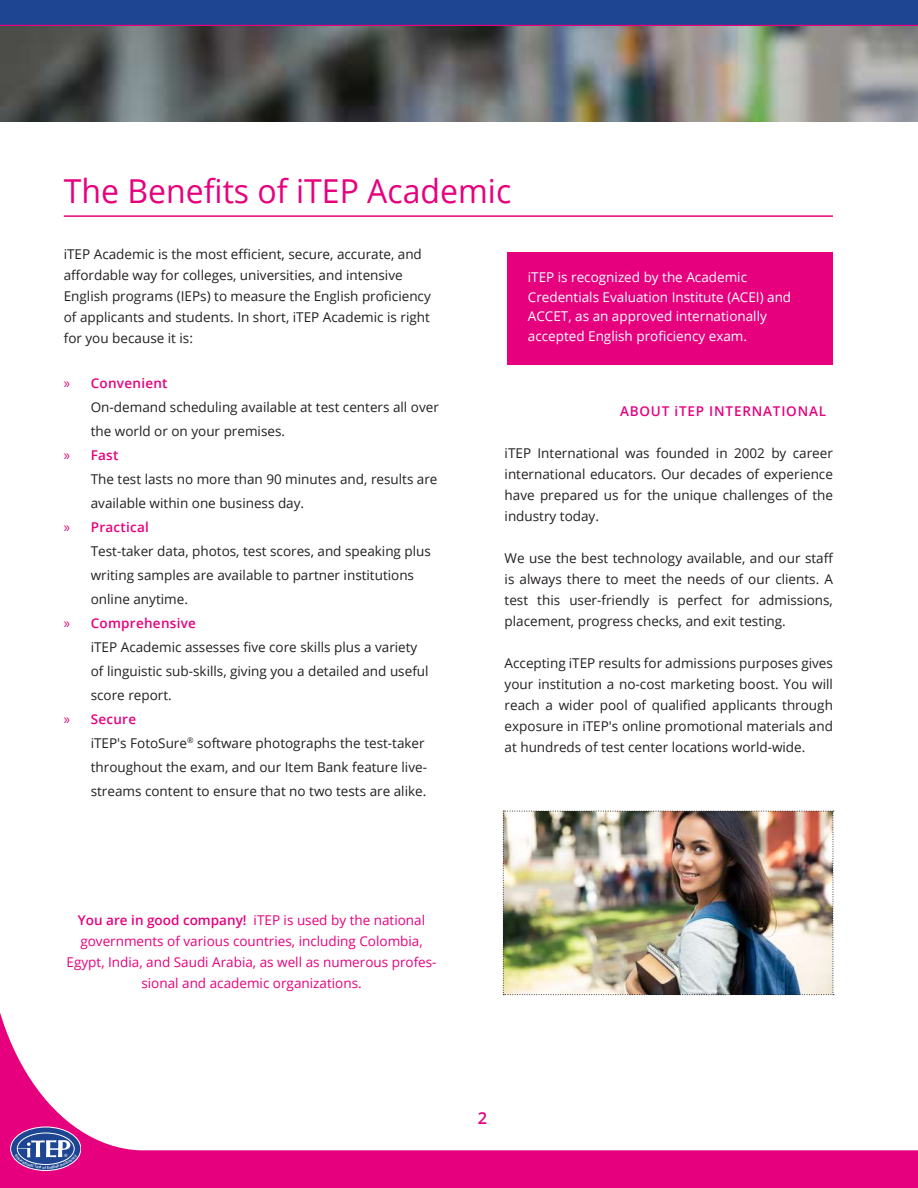
<style>
.page{position:relative;width:918px;height:1188px;background:#fff}
.page>*{position:absolute;margin:0;border:0;box-sizing:border-box;transform-origin:0 0}
.t1{font:33px "Open Sans";color:#e6007e}
.t2{font:600 16.5px "Open Sans";color:#e6007e}
.t3{font:13.5px/21px "Open Sans";color:#231f20;text-align:justify}
.t4{font:13.5px/21px "Open Sans";color:#e6007e;text-align:center}
.t5{font:13.5px/19.5px "Open Sans";color:#fff}
.t6{font:600 13.5px "Open Sans";letter-spacing:.02em;color:#e6007e}
.t7{font:600 13.5px "Open Sans";letter-spacing:.06em;color:#e6007e}
.t8{font:4.5px "Roboto";color:#fff}
.s1{font-family:"Myriad Pro";font-weight:400;font-size:15px}
.s2{font-weight:600}
</style>
<div class="page">
<svg style="left:0;top:920px;width:918px;height:268px"></svg>
<svg style="left:0;top:0;width:918px;height:26px;background:#264190"></svg>
<svg style="left:11px;top:1127px;width:70px;height:43px"></svg>
<div style="left:11px;top:1127px;width:70px;height:44px;border:1px solid #fff;border-radius:50%"></div>
<div style="left:17px;top:1133px;width:57px;height:32px;border:1px solid #fff;border-radius:50%"></div>
<img style="left:0;top:26px;width:918px;height:96px">
<hr style="left:64px;top:215px;width:769px;height:2px;background:#e6007e">
<div style="left:508px;top:252px;width:325px;height:113px;background:#e6007e"></div>
<img style="left:503px;top:811px;width:331px;height:184px">
<svg style="left:15px;top:1140px;width:63px;height:29px;background:#6670ac"></svg>
<h1 class="t1" style="left:64px;top:169px;width:449px">The Benefits of iTEP Academic</h1>
<p class="t3" style="left:64px;top:243px;width:369px;text-align:left">iTEP Academic is the most efficient, secure, accurate, and affordable way for colleges, universities, and intensive English programs (IEPs) to measure the English proficiency of applicants and students. In short, iTEP Academic is right for you because it is:</p>
<p class="t6" style="left:64px;top:374px;width:105px"><span class="s1">»</span> Convenient</p>
<p class="t3" style="left:91px;top:396px;width:350px">On-demand scheduling available at test centers all over</p>
<p class="t3" style="left:91px;top:420px;width:196px">the world or on your premises.</p>
<p class="t6" style="left:64px;top:446px;width:56px"><span class="s1">»</span> Fast</p>
<p class="t3" style="left:91px;top:468px;width:348px">The test lasts no more than 90 minutes and, results are</p>
<p class="t3" style="left:91px;top:492px;width:215px">available within one business day.</p>
<p class="t6" style="left:64px;top:518px;width:87px"><span class="s1">»</span> Practical</p>
<p class="t3" style="left:91px;top:540px;width:342px">Test-taker data, photos, test scores, and speaking plus</p>
<p class="t3" style="left:91px;top:564px;width:325px">writing samples are available to partner institutions</p>
<p class="t3" style="left:91px;top:588px;width:99px">online anytime.</p>
<p class="t6" style="left:64px;top:614px;width:134px"><span class="s1">»</span> Comprehensive</p>
<p class="t3" style="left:91px;top:636px;width:328px">iTEP Academic assesses five core skills plus a variety</p>
<p class="t3" style="left:91px;top:660px;width:339px">of linguistic sub-skills, giving you a detailed and useful</p>
<p class="t3" style="left:91px;top:684px;width:82px">score report.</p>
<p class="t6" style="left:64px;top:710px;width:74px"><span class="s1">»</span> Secure</p>
<p class="t3" style="left:91px;top:732px;width:335px">iTEP's FotoSure<sup>®</sup> software photographs the test-taker</p>
<p class="t3" style="left:91px;top:756px;width:338px">throughout the exam, and our Item Bank feature live-</p>
<p class="t3" style="left:91px;top:780px;width:337px">streams content to ensure that no two tests are alike.</p>
<p class="t4" style="left:67px;top:909px;width:371px"><span class="s2">You are in good company!</span> iTEP is used by the national governments of various countries, including Colombia, Egypt, India, and Saudi Arabia, as well as numerous profes&shy;sional and academic organizations.</p>
<p class="t5" style="left:528px;top:267px;width:265px">iTEP is recognized by the Academic Credentials Evaluation Institute (ACEI) and ACCET, as an approved internationally accepted English proficiency exam.</p>
<p class="t7" style="left:620px;top:402px;width:208px">ABOUT iTEP INTERNATIONAL</p>
<p class="t3" style="left:505px;top:443px;width:330px">iTEP International was founded in 2002 by career international educators. Our decades of experience have prepared us for the unique challenges of the industry today.</p>
<p class="t3" style="left:505px;top:548px;width:330px">We use the best technology available, and our staff is always there to meet the needs of our clients. A test this user-friendly is perfect for admissions, placement, progress checks, and exit testing.</p>
<p class="t3" style="left:505px;top:653px;width:330px">Accepting iTEP results for admissions purposes gives your institution a no-cost marketing boost. You will reach a wider pool of qualified applicants through exposure in iTEP's online promotional materials and at hundreds of test center locations world-wide.</p>
<p class="t8" style="left:64px;top:1152px;width:5px">®</p>
<p class="t2" style="left:478px;top:1107px;width:11px">2</p>
</div>
